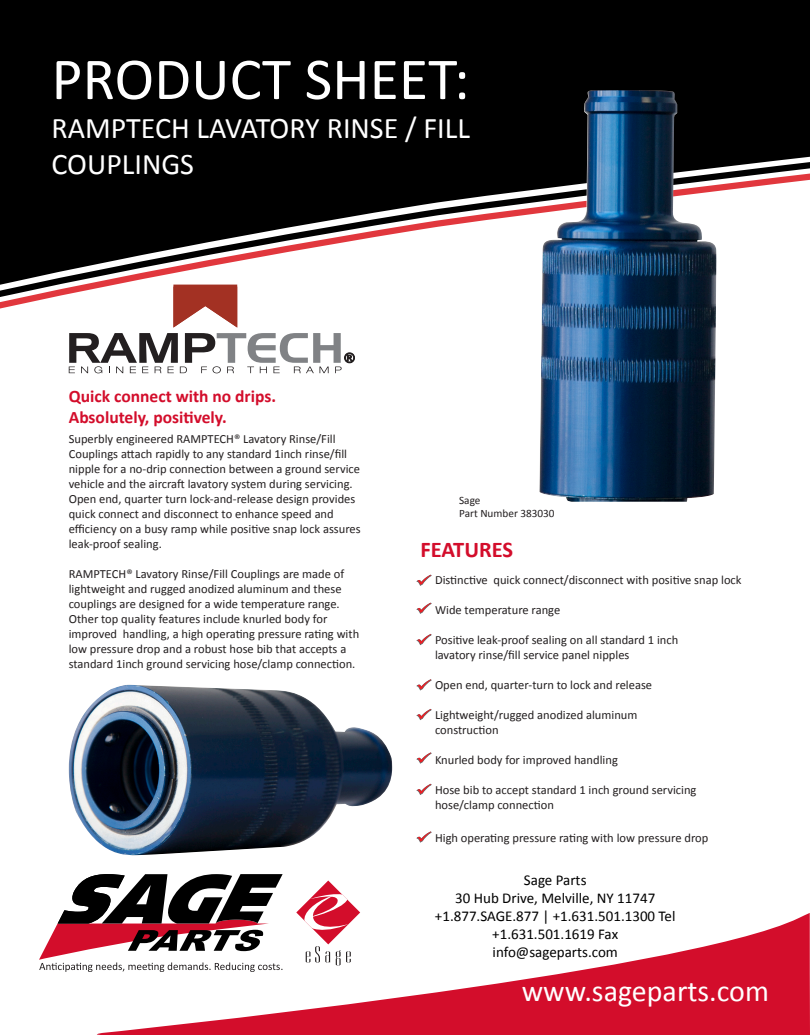
<style>
.page{position:relative;width:810px;height:1035px;background:#fff}
.page>*{position:absolute;margin:0;border:0;box-sizing:border-box;transform-origin:0 0}
.t1{font:60px "Calibri";color:#fff}
.t2{font:30px "Calibri";color:#fff}
.t3{font:700 22.5px "Calibri";color:#d30d2b}
.t4{font:700 17.5px "Calibri";color:#d30d2b}
.t5{font:15px "Calibri";color:#000}
.t6{font:12.5px/15px "Calibri";color:#231f20}
.t7{font:11.25px "Calibri";color:#231f20}
</style>
<div class="page">
<div style="left:0;top:0;width:810px;height:158px;background:#000"></div>
<svg style="left:0;top:158px;width:810px;height:12px"></svg>
<svg style="left:0;top:170px;width:810px;height:139px"></svg>
<svg style="left:417px;top:603px;width:14px;height:11px"></svg>
<svg style="left:417px;top:634px;width:14px;height:11px"></svg>
<svg style="left:417px;top:679px;width:14px;height:11px"></svg>
<svg style="left:417px;top:709px;width:14px;height:11px"></svg>
<svg style="left:417px;top:753px;width:14px;height:10px"></svg>
<svg style="left:69px;top:285px;width:286px;height:88px"></svg>
<svg style="left:417px;top:784px;width:14px;height:11px"></svg>
<svg style="left:417px;top:832px;width:14px;height:10px"></svg>
<svg style="left:97px;top:913px;width:713px;height:122px"></svg>
<svg style="left:296px;top:881px;width:64px;height:85px"></svg>
<svg style="left:39px;top:874px;width:244px;height:98px"></svg>
<svg style="left:417px;top:575px;width:14px;height:11px"></svg>
<img style="left:539px;top:90px;width:178px;height:412px">
<img style="left:69px;top:685px;width:323px;height:171px">
<p class="t1" style="left:52px;top:41px;width:420px">PRODUCT SHEET:</p>
<p class="t2" style="left:52px;top:109px;width:420px">RAMPTECH LAVATORY RINSE / FILL</p>
<p class="t2" style="left:52px;top:145px;width:144px">COUPLINGS</p>
<p class="t4" style="left:69px;top:385px;width:209px">Quick connect with no drips.</p>
<p class="t4" style="left:69px;top:406px;width:160px">Absolutely, positively.</p>
<p class="t6" style="left:69px;top:432px;width:268px">Superbly engineered RAMPTECH® Lavatory Rinse/Fill</p>
<p class="t6" style="left:69px;top:447px;width:280px">Couplings attach rapidly to any standard 1inch rinse/fill</p>
<p class="t6" style="left:69px;top:462px;width:293px">nipple for a no-drip connection between a ground service vehicle and the aircraft lavatory system during servicing.<br>Open end, quarter turn lock-and-release design provides quick connect and disconnect to enhance speed and efficiency on a busy ramp while positive snap lock assures leak-proof sealing.</p>
<p class="t6" style="left:69px;top:567px;width:277px">RAMPTECH® Lavatory Rinse/Fill Couplings are made of</p>
<p class="t6" style="left:69px;top:582px;width:274px">lightweight and rugged anodized aluminum and these</p>
<p class="t6" style="left:69px;top:597px;width:273px">couplings are designed for a wide temperature range.</p>
<p class="t6" style="left:69px;top:612px;width:260px">Other top quality features include knurled body for</p>
<p class="t6" style="left:69px;top:627px;width:292px">improved handling, a high operating pressure rating with low pressure drop and a robust hose bib that accepts a</p>
<p class="t6" style="left:69px;top:657px;width:288px">standard 1inch ground servicing hose/clamp connection.</p>
<p class="t7" style="left:459px;top:493px;width:23px">Sage</p>
<p class="t7" style="left:459px;top:506px;width:97px">Part Number 383030</p>
<p class="t3" style="left:420px;top:535px;width:94px">FEATURES</p>
<p class="t6" style="left:435px;top:573px;width:308px">Distinctive quick connect/disconnect with positive snap lock</p>
<p class="t6" style="left:435px;top:603px;width:127px">Wide temperature range</p>
<p class="t6" style="left:435px;top:633px;width:245px">Positive leak-proof sealing on all standard 1 inch</p>
<p class="t6" style="left:435px;top:648px;width:196px">lavatory rinse/fill service panel nipples</p>
<p class="t6" style="left:435px;top:678px;width:219px">Open end, quarter-turn to lock and release</p>
<p class="t6" style="left:435px;top:708px;width:204px">Lightweight/rugged anodized aluminum</p>
<p class="t6" style="left:435px;top:723px;width:65px">construction</p>
<p class="t6" style="left:435px;top:753px;width:184px">Knurled body for improved handling</p>
<p class="t6" style="left:435px;top:783px;width:263px">Hose bib to accept standard 1 inch ground servicing</p>
<p class="t6" style="left:435px;top:798px;width:120px">hose/clamp connection</p>
<p class="t6" style="left:435px;top:831px;width:275px">High operating pressure rating with low pressure drop</p>
<p class="t5" style="left:524px;top:871px;width:64px">Sage Parts</p>
<p class="t5" style="left:455px;top:889px;width:202px">30 Hub Drive, Melville, NY 11747</p>
<p class="t5" style="left:435px;top:907px;width:242px">+1.877.SAGE.877 | +1.631.501.1300 Tel</p>
<p class="t5" style="left:492px;top:925px;width:127px">+1.631.501.1619 Fax</p>
<p class="t5" style="left:493px;top:943px;width:127px">info@sageparts.com</p>
<p class="t2" style="left:522px;top:972px;width:249px">www.sageparts.com</p>
</div>
